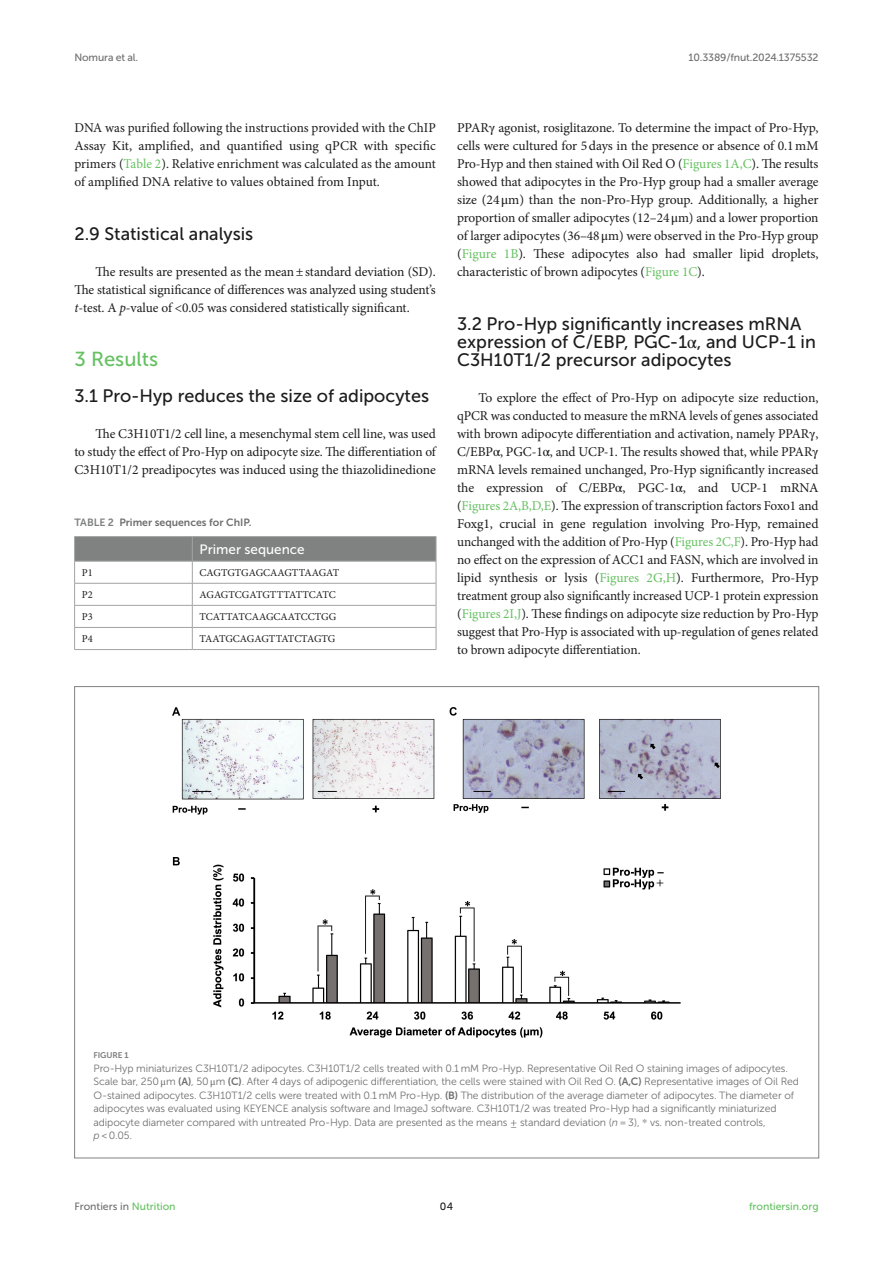
<style>
.page{position:relative;width:893px;height:1263px;background:#fff}
.page>*{position:absolute;margin:0;border:0;box-sizing:border-box;transform-origin:0 0}
.HEAD_1{font:20.25px "Museo Sans 500";color:#65c161}
.HEAD_2{font:18px/18px "Museo Sans 500";color:#1b1c1b}
.HEAD_2_after_HEAD_1{font:18px "Museo Sans 500";color:#1b1c1b}
.TEXT_FLUSH{font:13.5px/18px "Minion Pro";letter-spacing:-.005em;color:#1b1c1b;text-align:justify}
.TB_CH{font:13.5px "Museo Sans 500";color:#fff}
.FIG_LEG{font:10.5px/13.5px "Museo Sans 300";letter-spacing:-.01em;color:#706f70}
.TB_TX{font:10.5px "Minion Pro";color:#1b1c1b}
.t1{font:10.5px "Museo Sans 500";letter-spacing:-.015em;color:#706f70}
.TT{font:10.5px "Museo Sans 700";color:#706f70}
.t2{font:10.5px "Museo Sans 500";color:#65c161}
.t3{font:10.5px "Museo Sans 500";color:#1b1c1b}
.FIG_HD{font:8.25px "Museo Sans 700";letter-spacing:-.01em;color:#7e7f7f}
.s1{color:#65c161}
.s2{font-style:italic}
.s3{color:#7e7f7f}
.s4{font-family:"STIX General"}
.s5{font-family:"Museo Sans 700"}
.s6{font-family:"STIX"}
</style>
<div class="page">
<hr style="left:192px;top:649px;width:244px;height:1px;background:#a2a3a3">
<hr style="left:74px;top:649px;width:118px;height:1px;background:#a2a3a3">
<hr style="left:192px;top:536px;width:244px;height:1px;background:#a2a3a3">
<hr style="left:74px;top:536px;width:118px;height:1px;background:#a2a3a3">
<svg style="left:74px;top:537px;width:363px;height:112px"></svg>
<hr style="left:74px;top:583px;width:118px;height:1px;background:#a2a3a3">
<img style="left:172px;top:707px;width:549px;height:331px">
<p class="t1" style="left:74px;top:51px;width:65px">Nomura et al.</p>
<p class="t1" style="left:689px;top:51px;width:131px">10.3389/fnut.2024.1375532</p>
<p class="TEXT_FLUSH" style="left:74px;top:119px;width:363px">DNA was purified following the instructions provided with the ChIP Assay Kit, amplified, and quantified using qPCR with specific primers (<span class="s1">Table 2</span>). Relative enrichment was calculated as the amount of amplified DNA relative to values obtained from Input.</p>
<p class="HEAD_2" style="left:74px;top:225px;width:180px">2.9 Statistical analysis</p>
<p class="TEXT_FLUSH" style="left:74px;top:263px;width:363px;text-indent:21px">The results are presented as the mean±standard deviation (SD).<br>The statistical significance of differences was analyzed using student’s <span class="s2">t</span>-test. A <span class="s2">p</span>-value of &lt;0.05 was considered statistically significant.</p>
<p class="HEAD_1" style="left:74px;top:348px;width:85px">3 Results</p>
<p class="HEAD_2_after_HEAD_1" style="left:74px;top:386px;width:356px">3.1 Pro-Hyp reduces the size of adipocytes</p>
<p class="TEXT_FLUSH" style="left:74px;top:425px;width:363px;text-indent:21px">The C3H10T1/2 cell line, a mesenchymal stem cell line, was used to study the effect of Pro-Hyp on adipocyte size. The differentiation of C3H10T1/2 preadipocytes was induced using the thiazolidinedione</p>
<p class="TT" style="left:74px;top:516px;width:179px"><span class="s3">TABLE 2</span> Primer sequences for ChIP.</p>
<p class="TB_CH" style="left:200px;top:542px;width:107px">Primer sequence</p>
<p class="TB_TX" style="left:82px;top:566px;width:12px">P1</p>
<p class="TB_TX" style="left:200px;top:566px;width:141px">CAGTGTGAGCAAGTTAAGAT</p>
<p class="TB_TX" style="left:82px;top:588px;width:12px">P2</p>
<p class="TB_TX" style="left:200px;top:588px;width:138px">AGAGTCGATGTTTATTCATC</p>
<p class="TB_TX" style="left:82px;top:610px;width:12px">P3</p>
<p class="TB_TX" style="left:200px;top:610px;width:138px">TCATTATCAAGCAATCCTGG</p>
<p class="TB_TX" style="left:82px;top:632px;width:12px">P4</p>
<p class="TB_TX" style="left:200px;top:632px;width:137px">TAATGCAGAGTTATCTAGTG</p>
<p class="TEXT_FLUSH" style="left:457px;top:119px;width:363px">PPAR<span class="s4">γ</span> agonist, rosiglitazone. To determine the impact of Pro-Hyp, cells were cultured for 5days in the presence or absence of 0.1mM Pro-Hyp and then stained with Oil Red O (<span class="s1">Figures 1A,C</span>). The results showed that adipocytes in the Pro-Hyp group had a smaller average size (24<span class="s4">μ</span>m) than the non-Pro-Hyp group. Additionally, a higher proportion of smaller adipocytes (12–24<span class="s4">μ</span>m) and a lower proportion of larger adipocytes (36–48<span class="s4">μ</span>m) were observed in the Pro-Hyp group (<span class="s1">Figure 1B</span>). These adipocytes also had smaller lipid droplets, characteristic of brown adipocytes (<span class="s1">Figure 1C</span>).</p>
<p class="HEAD_2" style="left:457px;top:315px;width:360px">3.2 Pro-Hyp significantly increases mRNA expression of C/EBP, PGC-1<span class="s4">α</span>, and UCP-1 in<br>C3H10T1/2 precursor adipocytes</p>
<p class="TEXT_FLUSH" style="left:457px;top:389px;width:363px;text-indent:21px">To explore the effect of Pro-Hyp on adipocyte size reduction, qPCR was conducted to measure the mRNA levels of genes associated with brown adipocyte differentiation and activation, namely PPAR<span class="s4">γ</span>, C/EBP<span class="s4">α</span>, PGC-1<span class="s4">α</span>, and UCP-1. The results showed that, while PPAR<span class="s4">γ </span>mRNA levels remained unchanged, Pro-Hyp significantly increased the expression of C/EBP<span class="s4">α</span>, PGC-1<span class="s4">α</span>, and UCP-1 mRNA (<span class="s1">Figures 2A,B,D,E</span>). The expression of transcription factors Foxo1 and Foxg1, crucial in gene regulation involving Pro-Hyp, remained unchanged with the addition of Pro-Hyp (<span class="s1">Figures 2C,F</span>). Pro-Hyp had no effect on the expression of ACC1 and FASN, which are involved in lipid synthesis or lysis (<span class="s1">Figures 2G,H</span>). Furthermore, Pro-Hyp treatment group also significantly increased UCP-1 protein expression (<span class="s1">Figures 2I,J</span>). These findings on adipocyte size reduction by Pro-Hyp suggest that Pro-Hyp is associated with up-regulation of genes related to brown adipocyte differentiation.</p>
<p class="FIG_HD" style="left:94px;top:1050px;width:37px">FIGURE 1</p>
<p class="FIG_LEG" style="left:94px;top:1061px;width:707px">Pro-Hyp miniaturizes C3H10T1/2 adipocytes. C3H10T1/2 cells treated with 0.1 mM Pro-Hyp. Representative Oil Red O staining images of adipocytes.<br>Scale bar, 250 <span class="s4">μ</span>m <span class="s5">(A)</span>, 50 <span class="s4">μ</span>m <span class="s5">(C)</span>. After 4 days of adipogenic differentiation, the cells were stained with Oil Red O. <span class="s5">(A,C)</span> Representative images of Oil Red O-stained adipocytes. C3H10T1/2 cells were treated with 0.1 mM Pro-Hyp. <span class="s5">(B)</span> The distribution of the average diameter of adipocytes. The diameter of adipocytes was evaluated using KEYENCE analysis software and ImageJ software. C3H10T1/2 was treated Pro-Hyp had a significantly miniaturized adipocyte diameter compared with untreated Pro-Hyp. Data are presented as the means ± standard deviation (<span class="s2">n</span> = 3), <span class="s6">*</span> vs. non-treated controls,<br><span class="s2">p</span> &lt; 0.05.</p>
<p class="t1" style="left:74px;top:1200px;width:103px">Frontiers in <span class="s1">Nutrition</span></p>
<p class="t3" style="left:440px;top:1200px;width:15px">04</p>
<p class="t2" style="left:749px;top:1200px;width:71px">frontiersin.org</p>
</div>
